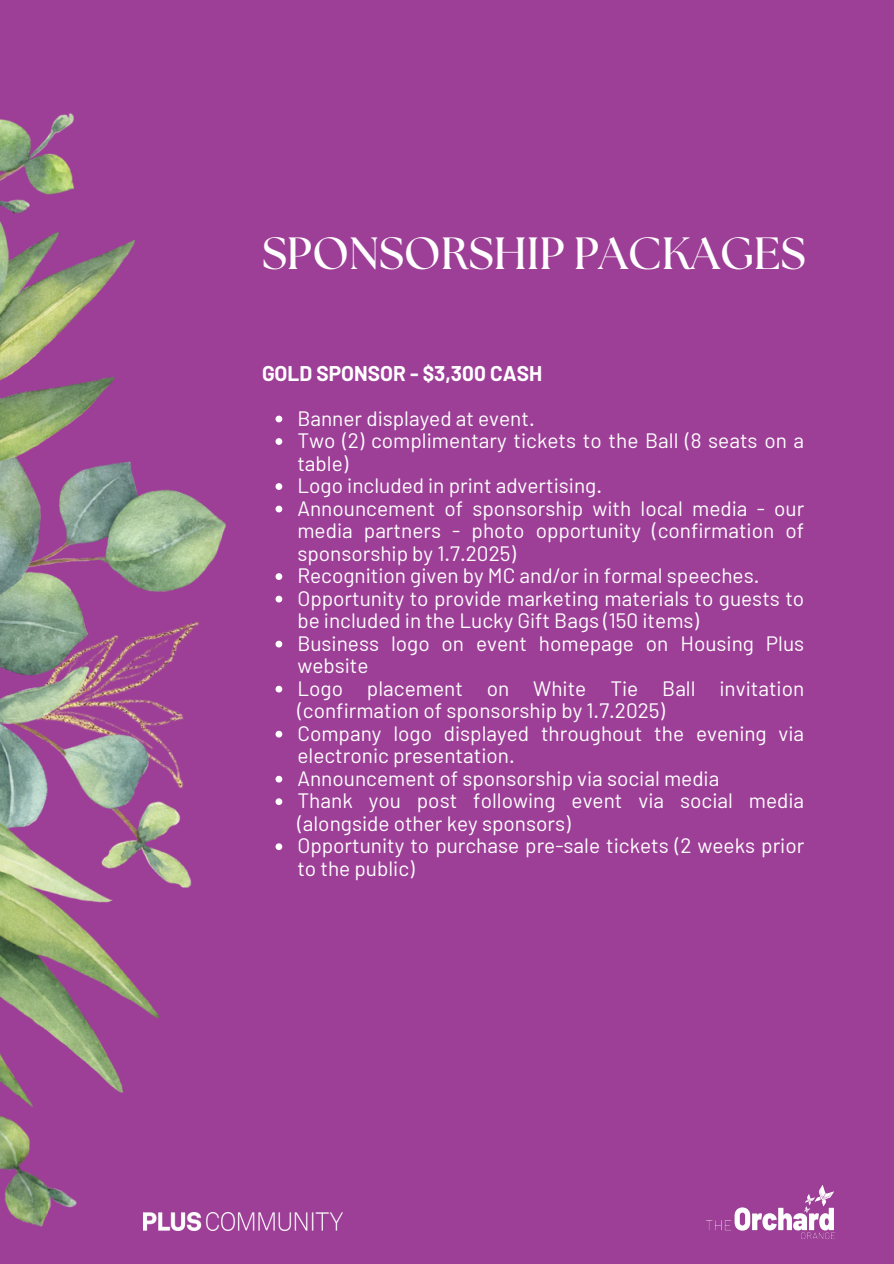
<style>
.page{position:relative;width:894px;height:1264px;background:#fff}
.page>*{position:absolute;margin:0;border:0;box-sizing:border-box;transform-origin:0 0}
.t1{font:700 45.15px "The Seasons";color:#fff}
.t2{font:20.85px/22.5px "Barlow";color:#fff}
.t3{font:700 20.85px "Barlow";color:#fff}
</style>
<div class="page">
<div style="left:0;top:0;width:893px;height:1263px;background:#9d3f97"></div>
<svg style="left:275px;top:415px;width:7px;height:7px"></svg>
<svg style="left:275px;top:438px;width:7px;height:7px"></svg>
<svg style="left:275px;top:483px;width:7px;height:7px"></svg>
<svg style="left:275px;top:505px;width:7px;height:7px"></svg>
<svg style="left:275px;top:573px;width:7px;height:7px"></svg>
<svg style="left:275px;top:595px;width:7px;height:7px"></svg>
<svg style="left:275px;top:640px;width:7px;height:7px"></svg>
<svg style="left:275px;top:685px;width:7px;height:7px"></svg>
<svg style="left:275px;top:730px;width:7px;height:7px"></svg>
<svg style="left:275px;top:775px;width:7px;height:7px"></svg>
<svg style="left:275px;top:798px;width:7px;height:7px"></svg>
<svg style="left:275px;top:843px;width:7px;height:7px"></svg>
<img style="left:0;top:113px;width:232px;height:1118px">
<img style="left:706px;top:1185px;width:129px;height:54px">
<img style="left:144px;top:1212px;width:199px;height:18px">
<p class="t1" style="left:262px;top:233px;width:545px">SPONSORSHIP PACKAGES</p>
<h1 class="t3" style="left:262px;top:360px;width:281px">GOLD SPONSOR - $3,300 CASH</h1>
<h2 class="t2" style="left:297px;top:406px;width:239px">Banner displayed at event.</h2>
<p class="t2" style="left:297px;top:428px;width:508px">Two (2) complimentary tickets to the Ball (8 seats on a table)</p>
<p class="t2" style="left:297px;top:473px;width:306px">Logo included in print advertising.</p>
<p class="t2" style="left:297px;top:496px;width:508px;text-align:justify">Announcement of sponsorship with local media - our media partners - photo opportunity (confirmation of sponsorship by 1.7.2025)</p>
<p class="t2" style="left:297px;top:563px;width:463px">Recognition given by MC and/or in formal speeches.</p>
<p class="t2" style="left:297px;top:586px;width:508px">Opportunity to provide marketing materials to guests to be included in the Lucky Gift Bags (150 items)</p>
<p class="t2" style="left:297px;top:631px;width:508px">Business logo on event homepage on Housing Plus website</p>
<p class="t2" style="left:297px;top:676px;width:508px">Logo placement on White Tie Ball invitation (confirmation of sponsorship by 1.7.2025)</p>
<p class="t2" style="left:297px;top:721px;width:508px">Company logo displayed throughout the evening via electronic presentation.</p>
<p class="t2" style="left:297px;top:766px;width:423px">Announcement of sponsorship via social media</p>
<p class="t2" style="left:297px;top:788px;width:508px">Thank you post following event via social media (alongside other key sponsors)</p>
<p class="t2" style="left:297px;top:833px;width:508px">Opportunity to purchase pre-sale tickets (2 weeks prior to the public)</p>
</div>
